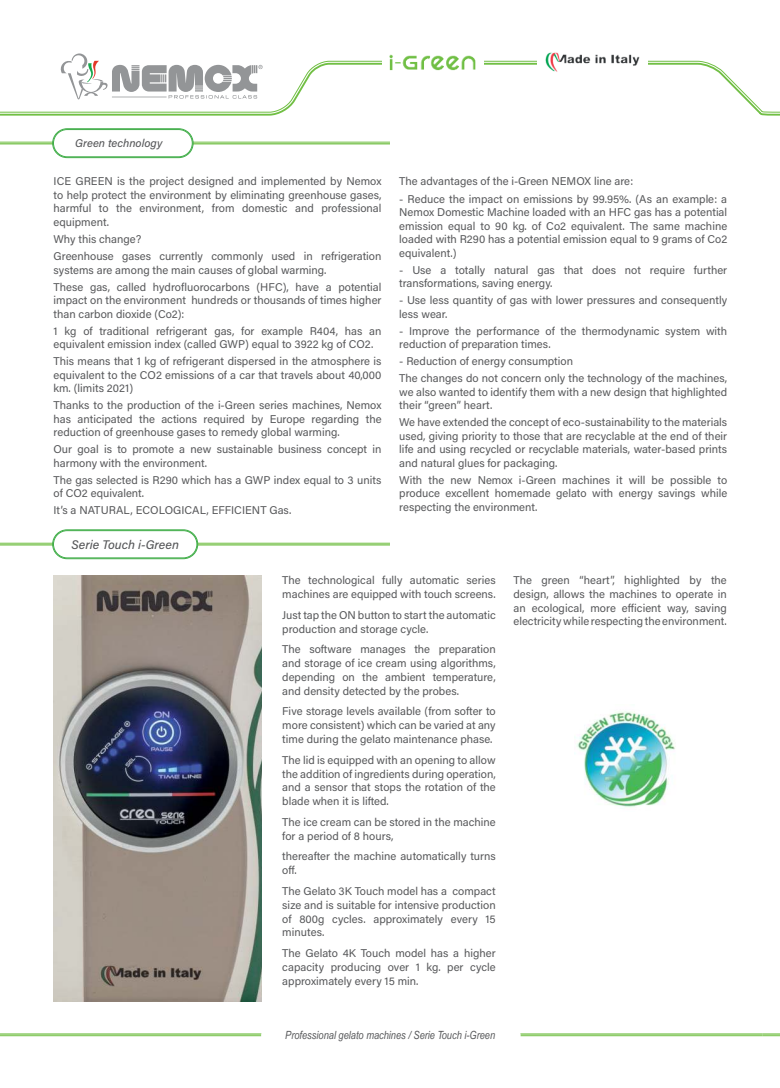
<style>
.page{position:relative;width:780px;height:1088px;background:#fff}
.page>*{position:absolute;margin:0;border:0;box-sizing:border-box;transform-origin:0 0}
.t1{font:12.5px "Acumin Variable Concept";color:#57585a}
.t2{font:11.25px/13.5px "Acumin Variable Concept";color:#57585a}
.t3{font:italic 11.25px "Arial Narrow";color:#57585a}
</style>
<div class="page">
<svg style="left:762px;top:1033px;width:18px;height:3px"></svg>
<hr style="left:0;top:1033px;width:762px;height:1px;background:#71bf44">
<hr style="left:0;top:1035px;width:762px;height:1px;background:#71bf44">
<svg style="left:762px;top:110px;width:18px;height:6px"></svg>
<svg style="left:0;top:62px;width:762px;height:54px"></svg>
<div style="left:537px;top:40px;width:111px;height:44px;background:#fff"></div>
<svg style="left:58px;top:53px;width:204px;height:46px"></svg>
<img style="left:545px;top:52px;width:95px;height:20px">
<div style="left:382px;top:47px;width:102px;height:29px;background:#fff"></div>
<img style="left:389px;top:54px;width:87px;height:17px">
<div style="left:261px;top:1024px;width:259px;height:23px;background:#fff;border-radius:12px"></div>
<img style="left:54px;top:576px;width:207px;height:425px">
<hr style="left:0;top:543px;width:390px;height:1px;background:#71bf44">
<hr style="left:0;top:544px;width:390px;height:1px;background:#71bf44">
<div style="left:53px;top:530px;width:144px;height:28px;background:#fff;border-radius:14px"></div>
<div style="left:53px;top:530px;width:145px;height:29px;border:1px solid #40ad48;border-radius:14px"></div>
<div style="left:53px;top:530px;width:144px;height:28px;border:1px solid #40ad48;border-radius:14px"></div>
<img style="left:574px;top:711px;width:101px;height:97px">
<hr style="left:0;top:142px;width:390px;height:1px;background:#71bf44">
<hr style="left:0;top:143px;width:390px;height:1px;background:#71bf44">
<div style="left:53px;top:129px;width:139px;height:28px;background:#fff;border-radius:14px"></div>
<div style="left:53px;top:129px;width:140px;height:29px;border:1px solid #40ad48;border-radius:14px"></div>
<div style="left:53px;top:129px;width:139px;height:28px;border:1px solid #40ad48;border-radius:14px"></div>
<p class="t2" style="left:75px;top:137px;width:89px">Green technology</p>
<p class="t2" style="left:54px;top:176px;width:329px;text-align:justify">ICE GREEN is the project designed and implemented by Nemox to help protect the environment by eliminating greenhouse gases, harmful to the environment, from domestic and professional equipment.</p>
<p class="t2" style="left:54px;top:231px;width:329px;line-height:17px">Why this change?<br>Greenhouse gases currently commonly used in refrigeration</p>
<p class="t2" style="left:54px;top:262px;width:329px;line-height:17px">systems are among the main causes of global warming.<br>These gas, called hydrofluorocarbons (HFC), have a potential</p>
<p class="t2" style="left:54px;top:294px;width:329px">impact on the environment hundreds or thousands of times higher than carbon dioxide (Co2):</p>
<p class="t2" style="left:54px;top:325px;width:329px">1 kg of traditional refrigerant gas, for example R404, has an equivalent emission index (called GWP) equal to 3922 kg of CO2.</p>
<p class="t2" style="left:54px;top:355px;width:329px;text-align:justify">This means that 1 kg of refrigerant dispersed in the atmosphere is equivalent to the CO2 emissions of a car that travels about 40,000 km. (limits 2021)</p>
<p class="t2" style="left:54px;top:399px;width:329px;text-align:justify">Thanks to the production of the i-Green series machines, Nemox has anticipated the actions required by Europe regarding the reduction of greenhouse gases to remedy global warming.</p>
<p class="t2" style="left:54px;top:443px;width:329px">Our goal is to promote a new sustainable business concept in harmony with the environment.</p>
<p class="t2" style="left:54px;top:474px;width:329px">The gas selected is R290 which has a GWP index equal to 3 units of CO2 equivalent.</p>
<p class="t2" style="left:54px;top:505px;width:239px">It’s a NATURAL, ECOLOGICAL, EFFICIENT Gas.</p>
<p class="t1" style="left:71px;top:540px;width:109px">Serie Touch i-Green</p>
<p class="t2" style="left:399px;top:176px;width:235px">The advantages of the i-Green NEMOX line are:</p>
<p class="t2" style="left:399px;top:193px;width:329px;text-align:justify">- Reduce the impact on emissions by 99.95%. (As an example: a Nemox Domestic Machine loaded with an HFC gas has a potential emission equal to 90 kg. of Co2 equivalent. The same machine loaded with R290 has a potential emission equal to 9 grams of Co2 equivalent.)</p>
<p class="t2" style="left:399px;top:264px;width:329px">- Use a totally natural gas that does not require further transformations, saving energy.</p>
<p class="t2" style="left:399px;top:294px;width:329px">- Use less quantity of gas with lower pressures and consequently less wear.</p>
<p class="t2" style="left:399px;top:325px;width:329px">- Improve the performance of the thermodynamic system with reduction of preparation times.</p>
<p class="t2" style="left:399px;top:354px;width:329px;line-height:17px">- Reduction of energy consumption<br>The changes do not concern only the technology of the machines,</p>
<p class="t2" style="left:399px;top:386px;width:329px">we also wanted to identify them with a new design that highlighted their “green” heart.</p>
<p class="t2" style="left:399px;top:416px;width:329px;text-align:justify">We have extended the concept of eco-sustainability to the materials used, giving priority to those that are recyclable at the end of their life and using recycled or recyclable materials, water-based prints and natural glues for packaging.</p>
<p class="t2" style="left:399px;top:474px;width:329px;text-align:justify">With the new Nemox i-Green machines it will be possible to produce excellent homemade gelato with energy savings while respecting the environment.</p>
<p class="t2" style="left:282px;top:574px;width:215px">The technological fully automatic series machines are equipped with touch screens.</p>
<p class="t2" style="left:282px;top:609px;width:215px">Just tap the ON button to start the automatic production and storage cycle.</p>
<p class="t2" style="left:282px;top:643px;width:215px;text-align:justify">The software manages the preparation and storage of ice cream using algorithms, depending on the ambient temperature, and density detected by the probes.</p>
<p class="t2" style="left:282px;top:705px;width:215px;text-align:justify">Five storage levels available (from softer to more consistent) which can be varied at any time during the gelato maintenance phase.</p>
<p class="t2" style="left:282px;top:754px;width:215px;text-align:justify">The lid is equipped with an opening to allow the addition of ingredients during operation, and a sensor that stops the rotation of the blade when it is lifted.</p>
<p class="t2" style="left:282px;top:816px;width:215px">The ice cream can be stored in the machine for a period of 8 hours,</p>
<p class="t2" style="left:282px;top:850px;width:215px">thereafter the machine automatically turns off.</p>
<p class="t2" style="left:282px;top:885px;width:215px;text-align:justify">The Gelato 3K Touch model has a compact size and is suitable for intensive production of 800g cycles. approximately every 15 minutes.</p>
<p class="t2" style="left:282px;top:947px;width:215px;text-align:justify">The Gelato 4K Touch model has a higher capacity producing over 1 kg. per cycle approximately every 15 min.</p>
<p class="t3" style="left:285px;top:1031px;width:211px">Professional gelato machines / Serie Touch i-Green</p>
<p class="t2" style="left:513px;top:574px;width:215px;text-align:justify">The green “heart”, highlighted by the design, allows the machines to operate in an ecological, more efficient way, saving electricity while respecting the environment.</p>
</div>
